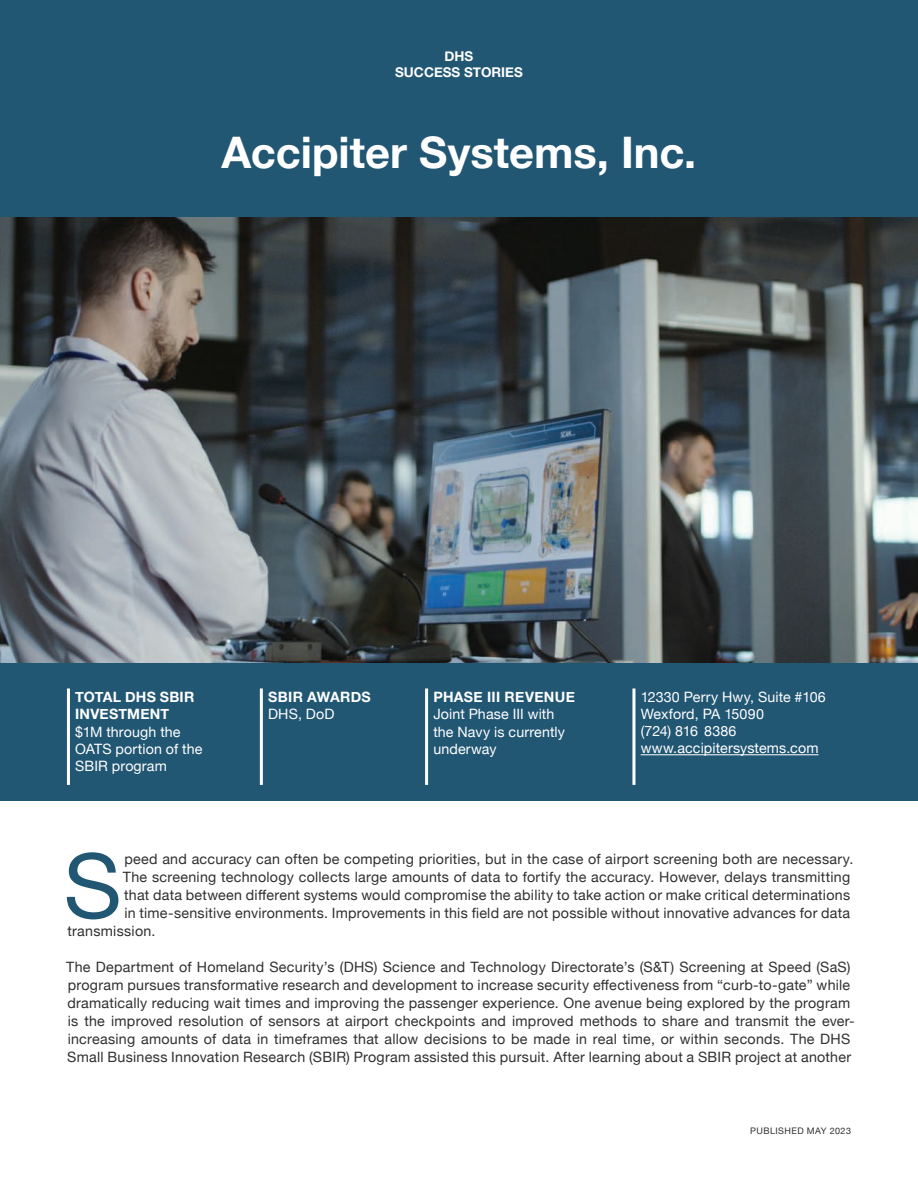
<style>
.page{position:relative;width:918px;height:1188px;background:#fff}
.page>*{position:absolute;margin:0;border:0;box-sizing:border-box;transform-origin:0 0}
.t1{font:89.85px "Helvetica Neue";color:#225774}
.t2{font:700 43.5px "Helvetica Neue";color:#fff}
.t3{font:14.25px/18px "Helvetica Neue";letter-spacing:.02em;color:#312f30}
.t4{font:14.25px/17.1px "Helvetica Neue";letter-spacing:.01em;color:#fff}
.t5{font:700 14.25px/17.1px "Helvetica Neue";letter-spacing:.02em;color:#fff}
.t6{font:700 13.5px/16.2px "Helvetica Neue";color:#fff;text-align:center}
.t7{font:9px "Helvetica Neue";letter-spacing:.05em;color:#312f30}
</style>
<div class="page">
<div style="left:0;top:0;width:918px;height:800px;background:#225774"></div>
<hr style="left:632px;top:689px;width:3px;height:96px;background:#fff">
<hr style="left:425px;top:689px;width:3px;height:96px;background:#fff">
<hr style="left:260px;top:689px;width:3px;height:96px;background:#fff">
<hr style="left:67px;top:689px;width:3px;height:96px;background:#fff">
<img style="left:0;top:217px;width:918px;height:446px">
<hr style="left:641px;top:754px;width:178px;height:1px;background:#fff">
<h1 class="t6" style="left:395px;top:48px;width:129px">DHS<br>SUCCESS STORIES</h1>
<h1 class="t2" style="left:222px;top:118px;width:476px">Accipiter Systems, Inc.</h1>
<h2 class="t5" style="left:75px;top:689px;width:121px">TOTAL DHS SBIR<br>INVESTMENT</h2>
<p class="t4" style="left:75px;top:724px;width:129px">$1M through the<br>OATS portion of the<br>SBIR program</p>
<h2 class="t5" style="left:268px;top:689px;width:104px">SBIR AWARDS</h2>
<p class="t4" style="left:268px;top:707px;width:68px">DHS, DoD</p>
<h2 class="t5" style="left:433px;top:689px;width:143px">PHASE III REVENUE</h2>
<p class="t4" style="left:433px;top:707px;width:133px">Joint Phase III with the Navy is currently underway</p>
<p class="t4" style="left:641px;top:689px;width:187px">12330 Perry Hwy, Suite #106<br>Wexford, PA 15090</p>
<p class="t4" style="left:641px;top:723px;width:179px">(724) 816 8386 www.accipitersystems.com</p>
<p class="t1" style="left:64px;top:821px;width:60px">S</p>
<p class="t3" style="left:124px;top:851px;width:731px">peed and accuracy can often be competing priorities, but in the case of airport screening both are necessary.</p>
<p class="t3" style="left:123px;top:869px;width:729px">The screening technology collects large amounts of data to fortify the accuracy. However, delays transmitting</p>
<p class="t3" style="left:124px;top:887px;width:727px">that data between different systems would compromise the ability to take action or make critical determinations</p>
<p class="t3" style="left:124px;top:905px;width:727px">in time-sensitive environments. Improvements in this field are not possible without innovative advances for data</p>
<p class="t3" style="left:68px;top:923px;width:90px">transmission.</p>
<p class="t3" style="left:66px;top:959px;width:790px">The Department of Homeland Security’s (DHS) Science and Technology Directorate’s (S&amp;T) Screening at Speed (SaS) program pursues transformative research and development to increase security effectiveness from “curb-to-gate” while dramatically reducing wait times and improving the passenger experience. One avenue being explored by the program is the improved resolution of sensors at airport checkpoints and improved methods to share and transmit the ever&shy;increasing amounts of data in timeframes that allow decisions to be made in real time, or within seconds. The DHS Small Business Innovation Research (SBIR) Program assisted this pursuit. After learning about a SBIR project at another</p>
<p class="t7" style="left:750px;top:1124px;width:102px">PUBLISHED MAY 2023</p>
</div>
